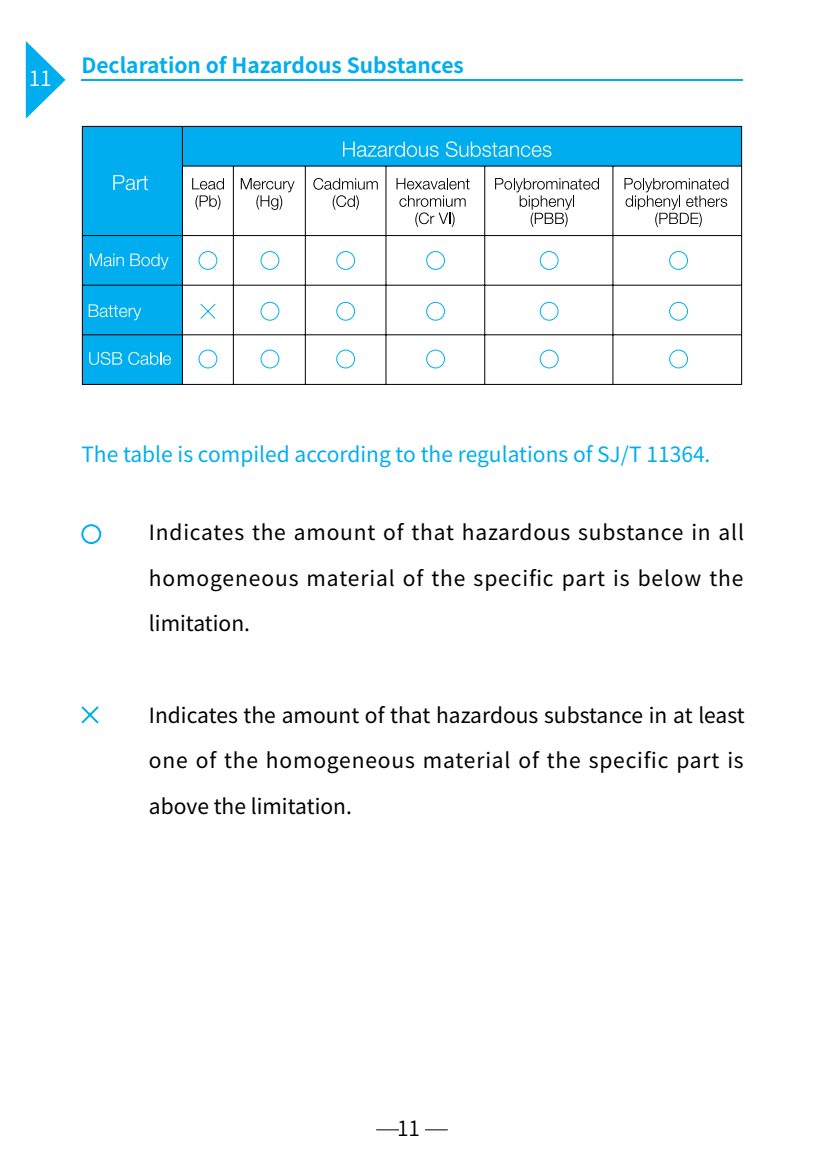
<style>
.page{position:relative;width:824px;height:1171px;background:#fff}
.page>*{position:absolute;margin:0;border:0;box-sizing:border-box;transform-origin:0 0}
.t1{font:21px/45.5px "Source Han Sans CN";letter-spacing:.04em;color:#000;text-align:justify}
.t2{font:21px "Source Han Sans CN";color:#00aeef}
.t3{font:700 21px "Source Han Sans CN";color:#00aeef}
.t4{font:21px "Source Han Sans CN";color:#000}
.t5{font:21px "Source Han Sans CN";color:#fff}
</style>
<div class="page">
<svg style="left:26px;top:41px;width:39px;height:78px"></svg>
<svg style="left:376px;top:1129px;width:23px;height:1px"></svg>
<svg style="left:425px;top:1129px;width:23px;height:1px"></svg>
<hr style="left:81px;top:79px;width:661px;height:1px;background:#00aeef">
<div style="left:82px;top:126px;width:100px;height:110px;background:#00aeef"></div>
<div style="left:182px;top:126px;width:559px;height:40px;background:#00aeef"></div>
<div style="left:82px;top:236px;width:100px;height:49px;background:#00aeef"></div>
<div style="left:82px;top:285px;width:100px;height:50px;background:#00aeef"></div>
<div style="left:82px;top:335px;width:100px;height:49px;background:#00aeef"></div>
<hr style="left:82px;top:126px;width:1px;height:258px;background:#000">
<hr style="left:182px;top:126px;width:1px;height:258px;background:#000">
<hr style="left:233px;top:166px;width:1px;height:218px;background:#000">
<hr style="left:305px;top:166px;width:1px;height:218px;background:#000">
<hr style="left:385px;top:166px;width:1px;height:218px;background:#000">
<hr style="left:484px;top:166px;width:1px;height:218px;background:#000">
<hr style="left:612px;top:166px;width:1px;height:218px;background:#000">
<hr style="left:741px;top:126px;width:1px;height:258px;background:#000">
<hr style="left:82px;top:384px;width:659px;height:1px;background:#000">
<hr style="left:82px;top:334px;width:659px;height:1px;background:#000">
<hr style="left:82px;top:285px;width:659px;height:1px;background:#000">
<hr style="left:82px;top:235px;width:659px;height:1px;background:#000">
<hr style="left:182px;top:165px;width:559px;height:2px;background:#000">
<hr style="left:82px;top:126px;width:659px;height:1px;background:#000">
<svg style="left:198px;top:250px;width:490px;height:119px"></svg>
<svg style="left:313px;top:178px;width:65px;height:32px"></svg>
<svg style="left:495px;top:178px;width:8px;height:11px"></svg>
<svg style="left:504px;top:181px;width:8px;height:9px"></svg>
<div style="left:505px;top:182px;width:6px;height:7px;background:#fff;border-radius:50%"></div>
<svg style="left:514px;top:178px;width:85px;height:49px"></svg>
<svg style="left:624px;top:178px;width:104px;height:49px"></svg>
<svg style="left:113px;top:175px;width:35px;height:15px"></svg>
<svg style="left:343px;top:142px;width:62px;height:15px"></svg>
<svg style="left:407px;top:145px;width:10px;height:12px"></svg>
<svg style="left:408px;top:147px;width:8px;height:9px"></svg>
<svg style="left:419px;top:145px;width:19px;height:12px"></svg>
<svg style="left:445px;top:141px;width:106px;height:16px"></svg>
<svg style="left:192px;top:178px;width:32px;height:32px"></svg>
<svg style="left:241px;top:178px;width:53px;height:32px"></svg>
<svg style="left:396px;top:178px;width:73px;height:11px"></svg>
<svg style="left:399px;top:195px;width:66px;height:32px"></svg>
<svg style="left:90px;top:254px;width:34px;height:12px"></svg>
<svg style="left:130px;top:254px;width:10px;height:12px"></svg>
<svg style="left:141px;top:257px;width:9px;height:9px"></svg>
<div style="left:142px;top:258px;width:7px;height:7px;background:#00aeef;border-radius:50%"></div>
<svg style="left:151px;top:254px;width:18px;height:15px"></svg>
<svg style="left:89px;top:304px;width:52px;height:16px"></svg>
<svg style="left:89px;top:352px;width:33px;height:13px"></svg>
<svg style="left:128px;top:352px;width:43px;height:13px"></svg>
<div style="left:81px;top:524px;width:20px;height:20px;border:2px solid #00aeef;border-radius:50%"></div>
<svg style="left:81px;top:706px;width:18px;height:18px"></svg>
<p class="t5" style="left:29px;top:66px;width:25px">11</p>
<p class="t3" style="left:81px;top:53px;width:384px">Declaration of Hazardous Substances</p>
<p class="t2" style="left:81px;top:442px;width:630px">The table is compiled according to the regulations of SJ/T 11364.</p>
<p class="t1" style="left:149px;top:510px;width:596px">Indicates the amount of that hazardous substance in all homogeneous material of the specific part is below the limitation.</p>
<p class="t1" style="left:149px;top:692px;width:597px">Indicates the amount of that hazardous substance in at least one of the homogeneous material of the specific part is above the limitation.</p>
<p class="t4" style="left:397px;top:1116px;width:25px">11</p>
</div>
